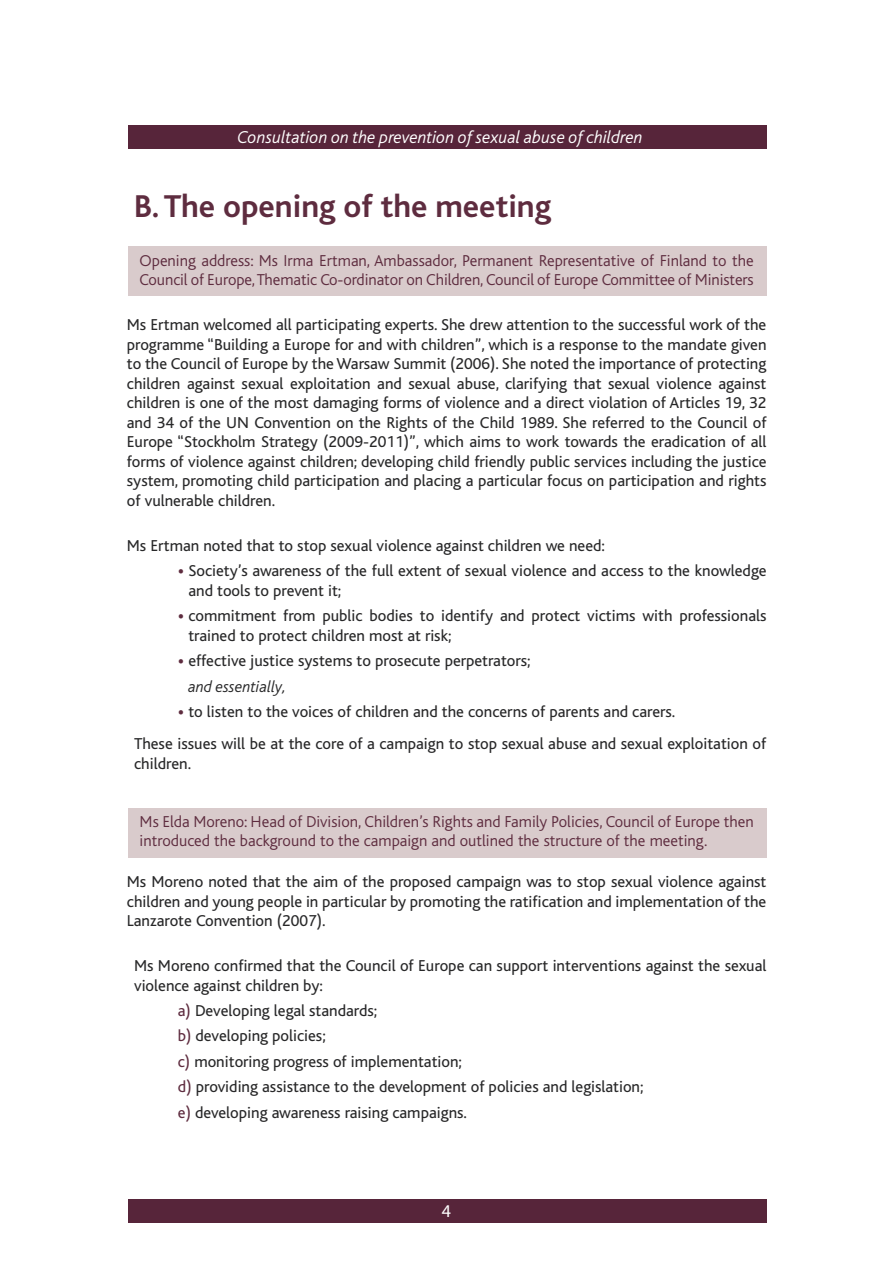
<style>
.page{position:relative;width:893px;height:1263px;background:#fff}
.page>*{position:absolute;margin:0;border:0;box-sizing:border-box;transform-origin:0 0}
.t1{font:700 33px "Bliss";color:#5e2c3f}
.t2{font:italic 300 18px "Bliss";color:#fff}
.t3{font:18px "Myriad Pro";color:#fff}
.t4{font:16.5px/19.5px "Bliss";color:#282829}
.t5{font:300 16.5px/19.5px "Bliss";color:#5e2c3f}
.s1{font-size:21px;color:#5e2c3f}
.s2{font-weight:300;font-style:italic}
.s3{color:#5e2c3f}
</style>
<div class="page">
<div style="left:128px;top:1199px;width:638px;height:23px;background:#57253a"></div>
<div style="left:128px;top:125px;width:638px;height:24px;background:#57253a"></div>
<div style="left:128px;top:808px;width:638px;height:50px;background:#d9cbcc"></div>
<div style="left:128px;top:246px;width:638px;height:50px;background:#d9cbcc"></div>
<p class="t2" style="left:238px;top:128px;width:407px">Consultation on the prevention of sexual abuse of children</p>
<h1 class="t1" style="left:134px;top:189px;width:419px">B. The opening of the meeting</h1>
<p class="t5" style="left:140px;top:251px;width:616px">Opening address: Ms Irma Ertman, Ambassador, Permanent Representative of Finland to the<br>Council of Europe, Thematic Co-ordinator on Children, Council of Europe Committee of Ministers</p>
<p class="t4" style="left:127px;top:315px;width:641px;text-align:justify">Ms Ertman welcomed all participating experts. She drew attention to the successful work of the programme “Building a Europe for and with children”, which is a response to the mandate given to the Council of Europe by the Warsaw Summit (2006). She noted the importance of protecting children against sexual exploitation and sexual abuse, clarifying that sexual violence against children is one of the most damaging forms of violence and a direct violation of Articles 19, 32 and 34 of the UN Convention on the Rights of the Child 1989. She referred to the Council of Europe “Stockholm Strategy (2009-2011)”, which aims to work towards the eradication of all forms of violence against children; developing child friendly public services including the justice system, promoting child participation and placing a particular focus on participation and rights of vulnerable children.</p>
<p class="t4" style="left:127px;top:536px;width:480px">Ms Ertman noted that to stop sexual violence against children we need:</p>
<p class="t4" style="left:188px;top:561px;width:580px;text-indent:-11px"><span class="s1">•</span> Society’s awareness of the full extent of sexual violence and access to the knowledge and tools to prevent it;</p>
<p class="t4" style="left:188px;top:606px;width:580px;text-indent:-11px"><span class="s1">•</span> commitment from public bodies to identify and protect victims with professionals trained to protect children most at risk;</p>
<p class="t4" style="left:188px;top:648px;width:344px;line-height:25.5px;text-indent:-10px"><span class="s1">•</span> effective justice systems to prosecute perpetrators; <span class="s2">and essentially,</span></p>
<p class="t4" style="left:134px;top:696px;width:634px;line-height:32.2px;text-indent:44px"><span class="s1">•</span> to listen to the voices of children and the concerns of parents and carers.<br>These issues will be at the core of a campaign to stop sexual abuse and sexual exploitation of</p>
<p class="t4" style="left:134px;top:754px;width:59px">children.</p>
<p class="t5" style="left:140px;top:812px;width:616px">Ms Elda Moreno: Head of Division, Children’s Rights and Family Policies, Council of Europe then introduced the background to the campaign and outlined the structure of the meeting.</p>
<p class="t4" style="left:127px;top:872px;width:641px;text-align:justify">Ms Moreno noted that the aim of the proposed campaign was to stop sexual violence against children and young people in particular by promoting the ratification and implementation of the Lanzarote Convention (2007).</p>
<p class="t4" style="left:134px;top:956px;width:634px">Ms Moreno confirmed that the Council of Europe can support interventions against the sexual violence against children by:</p>
<p class="t4" style="left:178px;top:998px;width:467px;line-height:25.5px"><span class="s3">a)</span> Developing legal standards;<br><span class="s3">b)</span> developing policies;<br><span class="s3">c)</span> monitoring progress of implementation;<br><span class="s3">d)</span> providing assistance to the development of policies and legislation; <span class="s3">e)</span> developing awareness raising campaigns.</p>
<p class="t3" style="left:442px;top:1200px;width:11px">4</p>
</div>
